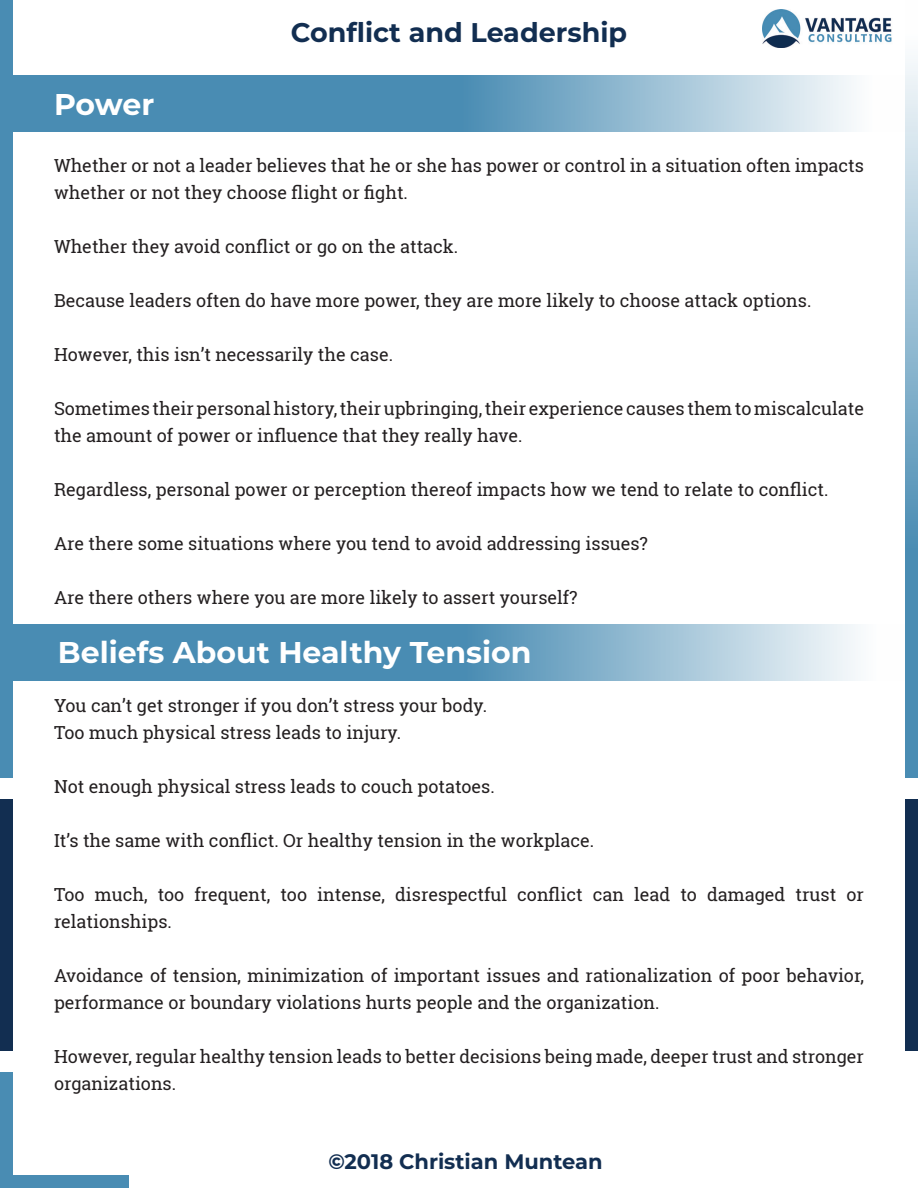
<style>
.page{position:relative;width:918px;height:1188px;background:#fff}
.page>*{position:absolute;margin:0;border:0;box-sizing:border-box;transform-origin:0 0}
.t1{font:700 30px "Montserrat";color:#fff}
.t2{font:700 27px "Montserrat";color:#122e51}
.t3{font:700 21px "Montserrat";color:#122e51}
.t4{font:18px/27px "Roboto Slab";color:#231f20}
</style>
<div class="page">
<div style="left:0;top:799px;width:13px;height:252px;background:#122e51"></div>
<div style="left:0;top:1072px;width:13px;height:116px;background:#498cb3"></div>
<div style="left:13px;top:1175px;width:116px;height:13px;background:#498cb3"></div>
<div style="left:905px;top:799px;width:13px;height:252px;background:#122e51"></div>
<div style="left:0;top:0;width:13px;height:778px;background:#498cb3"></div>
<svg style="left:905px;top:61px;width:13px;height:717px;background:#81afca"></svg>
<img style="left:763px;top:10px;width:129px;height:38px">
<svg style="left:13px;top:76px;width:903px;height:56px;background:#7aabc7"></svg>
<svg style="left:13px;top:624px;width:905px;height:56px;background:#77a9c6"></svg>
<p class="t1" style="left:54px;top:82px;width:102px">Power</p>
<h2 class="t2" style="left:291px;top:13px;width:338px">Conflict and Leadership</h2>
<p class="t4" style="left:54px;top:152px;width:812px">Whether or not a leader believes that he or she has power or control in a situation often impacts whether or not they choose flight or fight.</p>
<p class="t4" style="left:54px;top:233px;width:406px">Whether they avoid conflict or go on the attack.</p>
<p class="t4" style="left:54px;top:287px;width:759px">Because leaders often do have more power, they are more likely to choose attack options.</p>
<p class="t4" style="left:54px;top:341px;width:341px">However, this isn’t necessarily the case.</p>
<p class="t4" style="left:54px;top:395px;width:812px">Sometimes their personal history, their upbringing, their experience causes them to miscalculate the amount of power or influence that they really have.</p>
<p class="t4" style="left:54px;top:476px;width:776px">Regardless, personal power or perception thereof impacts how we tend to relate to conflict.</p>
<p class="t4" style="left:54px;top:530px;width:596px">Are there some situations where you tend to avoid addressing issues?</p>
<p class="t4" style="left:54px;top:584px;width:525px">Are there others where you are more likely to assert yourself?</p>
<p class="t1" style="left:58px;top:631px;width:475px">Beliefs About Healthy Tension</p>
<p class="t4" style="left:54px;top:692px;width:435px">You can’t get stronger if you don’t stress your body.</p>
<p class="t4" style="left:54px;top:719px;width:349px">Too much physical stress leads to injury.</p>
<p class="t4" style="left:54px;top:773px;width:442px">Not enough physical stress leads to couch potatoes.</p>
<p class="t4" style="left:54px;top:827px;width:542px">It’s the same with conflict. Or healthy tension in the workplace.</p>
<p class="t4" style="left:54px;top:881px;width:812px">Too much, too frequent, too intense, disrespectful conflict can lead to damaged trust or relationships.</p>
<p class="t4" style="left:54px;top:962px;width:811px">Avoidance of tension, minimization of important issues and rationalization of poor behavior, performance or boundary violations hurts people and the organization.</p>
<p class="t4" style="left:54px;top:1043px;width:812px">However, regular healthy tension leads to better decisions being made, deeper trust and stronger organizations.</p>
<p class="t3" style="left:328px;top:1147px;width:276px">©2018 Christian Muntean</p>
</div>
